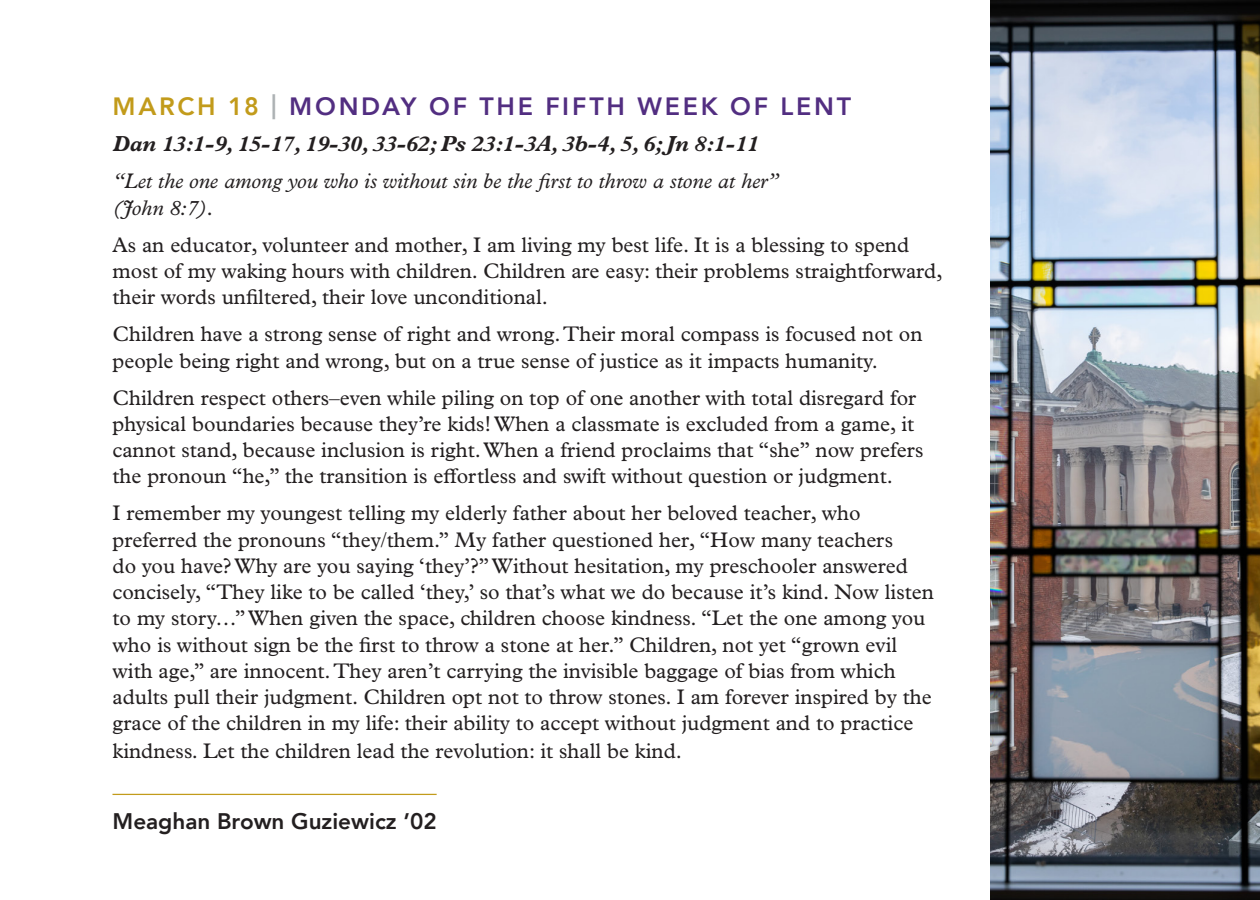
<style>
.page{position:relative;width:1260px;height:900px;background:#fff}
.page>*{position:absolute;margin:0;border:0;box-sizing:border-box;transform-origin:0 0}
.date{font:800 25px "Avenir";letter-spacing:.11em;color:#522e81}
.Name{font:800 22.5px "Avenir";color:#231f20}
.date-2{font:italic 700 22px "Plantin MT Pro";letter-spacing:-.01em;color:#231f20}
.body_text{font:21.25px/26.5px "Plantin MT Pro";color:#231f20}
.body_text-2{font:italic 21.25px/26.2px "Plantin MT Pro";color:#231f20}
.s1{color:#c29b1b}
.s2{color:#adb2b4}
</style>
<div class="page">
<hr style="left:112px;top:794px;width:325px;height:1px;background:#c29b1b">
<img style="left:990px;top:0;width:270px;height:900px">
<p class="date" style="left:112px;top:87px;width:740px"><span class="s1">MARCH 18</span> <span class="s2">|</span> MONDAY OF THE FIFTH WEEK OF LENT</p>
<p class="date-2" style="left:112px;top:131px;width:648px">Dan 13:1-9, 15-17, 19-30, 33-62; Ps 23:1-3A, 3b-4, 5, 6; Jn 8:1-11</p>
<p class="body_text-2" style="left:112px;top:168px;width:668px">“Let the one among you who is without sin be the first to throw a stone at her” (John 8:7).</p>
<p class="body_text" style="left:112px;top:232px;width:832px">As an educator, volunteer and mother, I am living my best life. It is a blessing to spend most of my waking hours with children. Children are easy: their problems straightforward, their words unfiltered, their love unconditional.</p>
<p class="body_text" style="left:112px;top:321px;width:812px">Children have a strong sense of right and wrong. Their moral compass is focused not on people being right and wrong, but on a true sense of justice as it impacts humanity.</p>
<p class="body_text" style="left:112px;top:384px;width:813px">Children respect others–even while piling on top of one another with total disregard for physical boundaries because they’re kids! When a classmate is excluded from a game, it cannot stand, because inclusion is right. When a friend proclaims that “she” now prefers the pronoun “he,” the transition is effortless and swift without question or judgment.</p>
<p class="body_text" style="left:112px;top:500px;width:823px">I remember my youngest telling my elderly father about her beloved teacher, who preferred the pronouns “they/them.” My father questioned her, “How many teachers<br>do you have? Why are you saying ‘they’?” Without hesitation, my preschooler answered concisely, “They like to be called ‘they,’ so that’s what we do because it’s kind. Now listen to my story…” When given the space, children choose kindness. “Let the one among you who is without sign be the first to throw a stone at her.” Children, not yet “grown evil with age,” are innocent. They aren’t carrying the invisible baggage of bias from which adults pull their judgment. Children opt not to throw stones. I am forever inspired by the grace of the children in my life: their ability to accept without judgment and to practice kindness. Let the children lead the revolution: it shall be kind.</p>
<p class="Name" style="left:112px;top:803px;width:326px">Meaghan Brown Guziewicz ’02</p>
</div>
